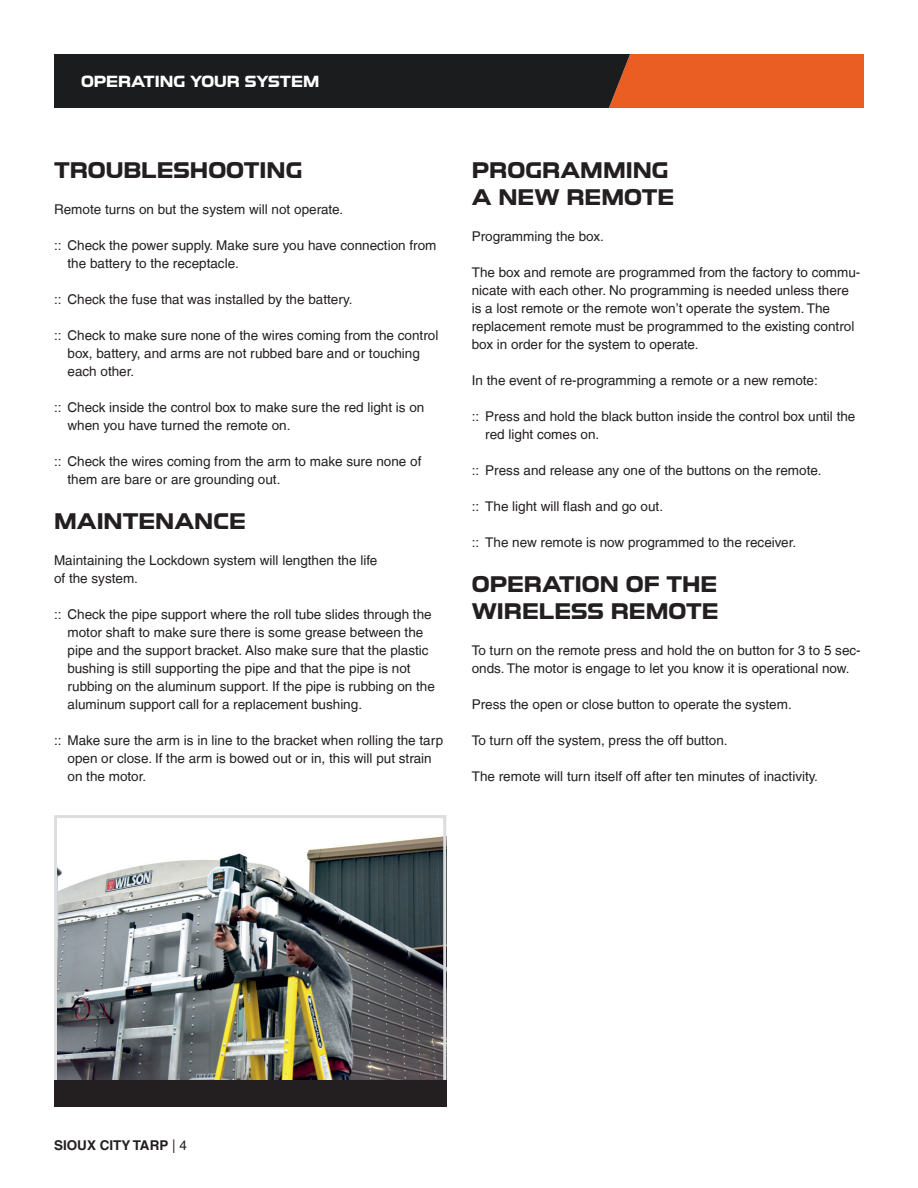
<style>
.page{position:relative;width:918px;height:1188px;background:#fff}
.page>*{position:absolute;margin:0;border:0;box-sizing:border-box;transform-origin:0 0}
.t1{font:700 21px/27px "Toxigenesis Rg";color:#231f20}
.t2{font:700 15px "Toxigenesis Rg";color:#fff}
.t3{font:13.5px/18px "Helvetica LT";color:#231f20}
.t4{font:700 13.5px "Helvetica LT";color:#231f20}
.s1{font-weight:400}
</style>
<div class="page">
<img style="left:58px;top:836px;width:384px;height:244px">
<div style="left:54px;top:815px;width:392px;height:279px;border:3px solid #dcdddf"></div>
<div style="left:54px;top:1080px;width:392px;height:27px;background:#231f20"></div>
<svg style="left:54px;top:54px;width:810px;height:54px;background:#582f1e"></svg>
<p class="t2" style="left:81px;top:70px;width:240px">OPERATING YOUR SYSTEM</p>
<h1 class="t1" style="left:54px;top:156px;width:250px">TROUBLESHOOTING</h1>
<p class="t3" style="left:54px;top:200px;width:291px">Remote turns on but the system will not operate.</p>
<p class="t3" style="left:68px;top:236px;width:370px;text-indent:-14px">:: Check the power supply. Make sure you have connection from the battery to the receptacle.</p>
<p class="t3" style="left:54px;top:290px;width:300px">:: Check the fuse that was installed by the battery.</p>
<p class="t3" style="left:68px;top:326px;width:372px;text-indent:-14px">:: Check to make sure none of the wires coming from the control box, battery, and arms are not rubbed bare and or touching each other.</p>
<p class="t3" style="left:68px;top:398px;width:358px;text-indent:-14px">:: Check inside the control box to make sure the red light is on when you have turned the remote on.</p>
<p class="t3" style="left:68px;top:452px;width:355px;text-indent:-14px">:: Check the wires coming from the arm to make sure none of them are bare or are grounding out.</p>
<h1 class="t1" style="left:54px;top:507px;width:193px">MAINTENANCE</h1>
<p class="t3" style="left:54px;top:551px;width:325px">Maintaining the Lockdown system will lengthen the life of the system.</p>
<p class="t3" style="left:68px;top:605px;width:369px;text-indent:-14px">:: Check the pipe support where the roll tube slides through the motor shaft to make sure there is some grease between the pipe and the support bracket. Also make sure that the plastic bushing is still supporting the pipe and that the pipe is not rubbing on the aluminum support. If the pipe is rubbing on the aluminum support call for a replacement bushing.</p>
<p class="t3" style="left:68px;top:731px;width:377px;text-indent:-14px">:: Make sure the arm is in line to the bracket when rolling the tarp open or close. If the arm is bowed out or in, this will put strain on the motor.</p>
<h1 class="t1" style="left:472px;top:156px;width:204px">PROGRAMMING<br>A NEW REMOTE</h1>
<p class="t3" style="left:472px;top:227px;width:134px">Programming the box.</p>
<p class="t3" style="left:472px;top:263px;width:390px">The box and remote are programmed from the factory to commu&shy;nicate with each other. No programming is needed unless there is a lost remote or the remote won’t operate the system. The replacement remote must be programmed to the existing control box in order for the system to operate.</p>
<p class="t3" style="left:472px;top:371px;width:348px">In the event of re-programming a remote or a new remote:</p>
<p class="t3" style="left:485px;top:407px;width:372px;text-indent:-14px">:: Press and hold the black button inside the control box until the red light comes on.</p>
<p class="t3" style="left:472px;top:461px;width:351px">:: Press and release any one of the buttons on the remote.</p>
<p class="t3" style="left:472px;top:497px;width:193px">:: The light will flash and go out.</p>
<p class="t3" style="left:472px;top:533px;width:326px">:: The new remote is now programmed to the receiver.</p>
<h1 class="t1" style="left:472px;top:570px;width:248px">OPERATION OF THE<br>WIRELESS REMOTE</h1>
<p class="t3" style="left:472px;top:641px;width:391px">To turn on the remote press and hold the on button for 3 to 5 sec&shy;onds. The motor is engage to let you know it is operational now.</p>
<p class="t3" style="left:472px;top:695px;width:322px">Press the open or close button to operate the system.</p>
<p class="t3" style="left:472px;top:731px;width:257px">To turn off the system, press the off button.</p>
<p class="t3" style="left:472px;top:767px;width:348px">The remote will turn itself off after ten minutes of inactivity.</p>
<p class="t4" style="left:54px;top:1137px;width:134px">SIOUX CITY TARP <span class="s1">| 4</span></p>
</div>
